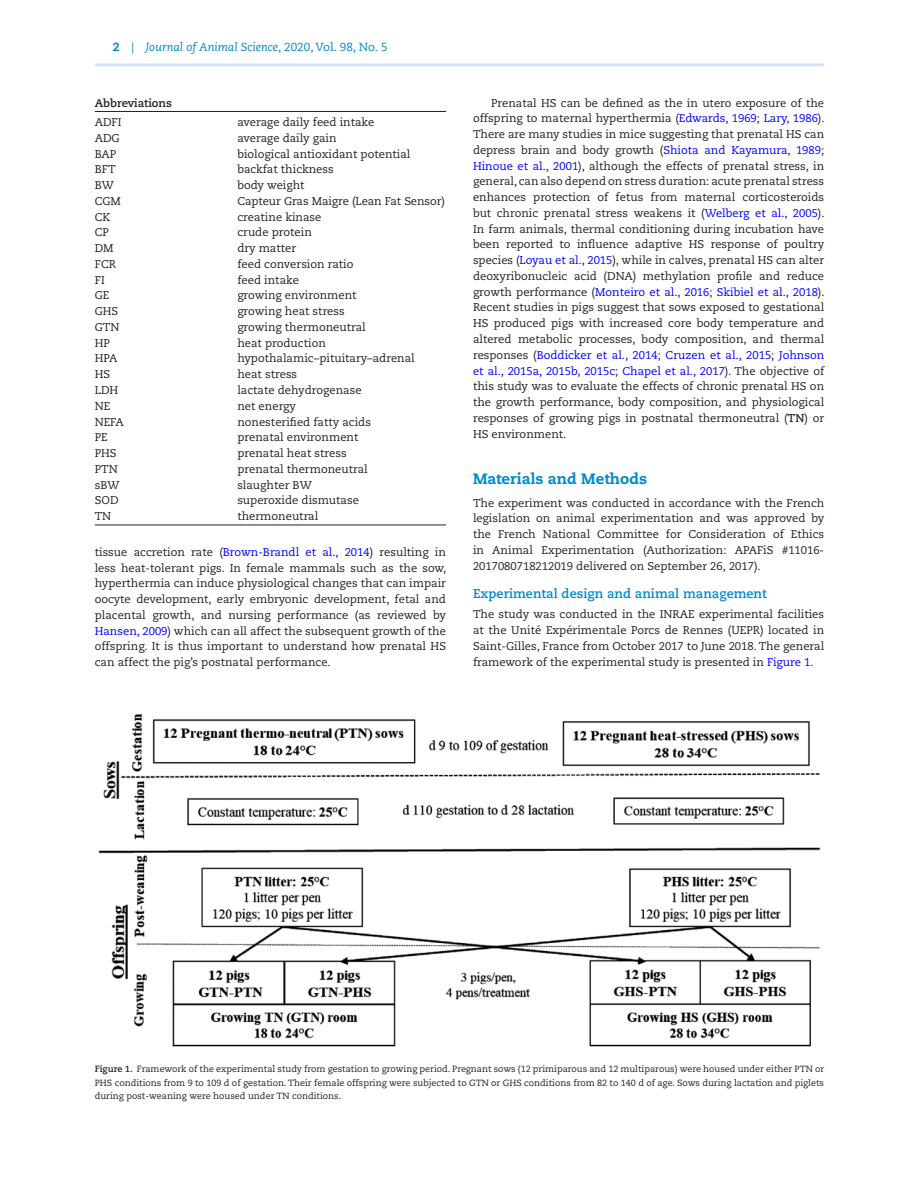
<style>
.page{position:relative;width:919px;height:1187px;background:#fff}
.page>*{position:absolute;margin:0;border:0;box-sizing:border-box;transform-origin:0 0}
.t1{font:800 15px "Caecilia LT Std";color:#0089cf}
.t2{font:700 12.75px "Caecilia LT Std";color:#0089cf}
.t3{font:italic 11.7px "Caecilia LT Std";color:#0089cf}
.t4{font:11.25px/15.8px "Caecilia LT Std";color:#231f20;text-align:justify}
.t5{font:700 11.25px "Caecilia LT Std";color:#231f20}
.t6{font:9px/13.5px "Caecilia LT Std";color:#231f20;text-align:justify}
.s1{font-weight:800;font-style:normal}
.s2{font-style:normal}
.s3{color:#00f}
.s4{font-weight:700}
</style>
<div class="page">
<hr style="left:95px;top:63px;width:729px;height:3px;background:#d4e6f6">
<hr style="left:95px;top:111px;width:351px;height:1px;background:#231f20">
<hr style="left:95px;top:524px;width:351px;height:1px;background:#231f20">
<img style="left:98px;top:713px;width:723px;height:334px">
<p class="t3" style="left:113px;top:41px;width:276px"><span class="s1">2</span> <span class="s2">|</span> Journal of Animal Science<span class="s2">, 2020, Vol. 98, No. 5</span></p>
<p class="t5" style="left:95px;top:96px;width:79px">Abbreviations</p>
<p class="t4" style="left:95px;top:114px;width:28px">ADFI</p>
<p class="t4" style="left:237px;top:114px;width:139px">average daily feed intake</p>
<p class="t4" style="left:95px;top:130px;width:26px">ADG</p>
<p class="t4" style="left:237px;top:130px;width:101px">average daily gain</p>
<p class="t4" style="left:95px;top:146px;width:23px">BAP</p>
<p class="t4" style="left:237px;top:146px;width:174px">biological antioxidant potential</p>
<p class="t4" style="left:95px;top:162px;width:22px">BFT</p>
<p class="t4" style="left:237px;top:162px;width:98px">backfat thickness</p>
<p class="t4" style="left:95px;top:177px;width:21px">BW</p>
<p class="t4" style="left:237px;top:177px;width:69px">body weight</p>
<p class="t4" style="left:95px;top:193px;width:28px">CGM</p>
<p class="t4" style="left:237px;top:193px;width:209px">Capteur Gras Maigre (Lean Fat Sensor)</p>
<p class="t4" style="left:95px;top:209px;width:17px">CK</p>
<p class="t4" style="left:237px;top:209px;width:86px">creatine kinase</p>
<p class="t4" style="left:95px;top:225px;width:16px">CP</p>
<p class="t4" style="left:237px;top:225px;width:76px">crude protein</p>
<p class="t4" style="left:95px;top:240px;width:20px">DM</p>
<p class="t4" style="left:237px;top:240px;width:60px">dry matter</p>
<p class="t4" style="left:95px;top:256px;width:23px">FCR</p>
<p class="t4" style="left:237px;top:256px;width:118px">feed conversion ratio</p>
<p class="t4" style="left:95px;top:272px;width:12px">FI</p>
<p class="t4" style="left:237px;top:272px;width:63px">feed intake</p>
<p class="t4" style="left:95px;top:288px;width:16px">GE</p>
<p class="t4" style="left:237px;top:288px;width:121px">growing environment</p>
<p class="t4" style="left:95px;top:303px;width:25px">GHS</p>
<p class="t4" style="left:237px;top:303px;width:109px">growing heat stress</p>
<p class="t4" style="left:95px;top:319px;width:26px">GTN</p>
<p class="t4" style="left:237px;top:319px;width:130px">growing thermoneutral</p>
<p class="t4" style="left:95px;top:335px;width:17px">HP</p>
<p class="t4" style="left:237px;top:335px;width:90px">heat production</p>
<p class="t4" style="left:95px;top:351px;width:24px">HPA</p>
<p class="t4" style="left:237px;top:351px;width:179px">hypothalamic–pituitary–adrenal</p>
<p class="t4" style="left:95px;top:366px;width:17px">HS</p>
<p class="t4" style="left:237px;top:366px;width:61px">heat stress</p>
<p class="t4" style="left:95px;top:382px;width:25px">LDH</p>
<p class="t4" style="left:237px;top:382px;width:126px">lactate dehydrogenase</p>
<p class="t4" style="left:95px;top:398px;width:17px">NE</p>
<p class="t4" style="left:237px;top:398px;width:60px">net energy</p>
<p class="t4" style="left:95px;top:414px;width:31px">NEFA</p>
<p class="t4" style="left:237px;top:414px;width:135px">nonesterified fatty acids</p>
<p class="t4" style="left:95px;top:429px;width:14px">PE</p>
<p class="t4" style="left:237px;top:429px;width:123px">prenatal environment</p>
<p class="t4" style="left:95px;top:445px;width:23px">PHS</p>
<p class="t4" style="left:237px;top:445px;width:111px">prenatal heat stress</p>
<p class="t4" style="left:95px;top:461px;width:24px">PTN</p>
<p class="t4" style="left:237px;top:461px;width:132px">prenatal thermoneutral</p>
<p class="t4" style="left:95px;top:477px;width:26px">sBW</p>
<p class="t4" style="left:237px;top:477px;width:76px">slaughter BW</p>
<p class="t4" style="left:95px;top:492px;width:25px">SOD</p>
<p class="t4" style="left:237px;top:492px;width:123px">superoxide dismutase</p>
<p class="t4" style="left:95px;top:508px;width:18px">TN</p>
<p class="t4" style="left:237px;top:508px;width:82px">thermoneutral</p>
<p class="t4" style="left:95px;top:544px;width:353px">tissue accretion rate (<span class="s3">Brown-Brandl et al., 2014</span>) resulting in less heat-tolerant pigs. In female mammals such as the sow, hyperthermia can induce physiological changes that can impair oocyte development, early embryonic development, fetal and placental growth, and nursing performance (as reviewed by <span class="s3">Hansen, 2009</span>) which can all affect the subsequent growth of the offspring. It is thus important to understand how prenatal HS can affect the pig’s postnatal performance.</p>
<p class="t4" style="left:473px;top:95px;width:353px;text-indent:18px">Prenatal HS can be defined as the in utero exposure of the offspring to maternal hyperthermia (<span class="s3">Edwards, 1969</span>; <span class="s3">Lary, 1986</span>).<br>There are many studies in mice suggesting that prenatal HS can depress brain and body growth (<span class="s3">Shiota and Kayamura, 1989</span>; <span class="s3">Hinoue et al., 2001</span>), although the effects of prenatal stress, in general, can also depend on stress duration: acute prenatal stress enhances protection of fetus from maternal corticosteroids but chronic prenatal stress weakens it (<span class="s3">Welberg et al., 2005</span>).<br>In farm animals, thermal conditioning during incubation have been reported to influence adaptive HS response of poultry species (<span class="s3">Loyau et al., 2015</span>), while in calves, prenatal HS can alter deoxyribonucleic acid (DNA) methylation profile and reduce growth performance (<span class="s3">Monteiro et al., 2016</span>; <span class="s3">Skibiel et al., 2018</span>).<br>Recent studies in pigs suggest that sows exposed to gestational HS produced pigs with increased core body temperature and altered metabolic processes, body composition, and thermal responses (<span class="s3">Boddicker et al., 2014</span>; <span class="s3">Cruzen et al., 2015</span>; <span class="s3">Johnson et al., 2015a, 2015b, 2015c</span>; <span class="s3">Chapel et al., 2017</span>). The objective of this study was to evaluate the effects of chronic prenatal HS on the growth performance, body composition, and physiological responses of growing pigs in postnatal thermoneutral (<span class="s4">TN</span>) or HS environment.</p>
<h1 class="t1" style="left:473px;top:469px;width:176px">Materials and Methods</h1>
<p class="t4" style="left:473px;top:495px;width:353px">The experiment was conducted in accordance with the French legislation on animal experimentation and was approved by the French National Committee for Consideration of Ethics in Animal Experimentation (Authorization: APAFiS #11016- 2017080718212019 delivered on September 26, 2017).</p>
<p class="t2" style="left:473px;top:586px;width:295px">Experimental design and animal management</p>
<p class="t4" style="left:473px;top:606px;width:353px">The study was conducted in the INRAE experimental facilities at the Unité Expérimentale Porcs de Rennes (UEPR) located in Saint-Gilles, France from October 2017 to June 2018. The general framework of the experimental study is presented in <span class="s3">Figure 1</span>.</p>
<p class="t6" style="left:95px;top:1062px;width:731px"><span class="s4">Figure 1.</span> Framework of the experimental study from gestation to growing period. Pregnant sows (12 primiparous and 12 multiparous) were housed under either PTN or PHS conditions from 9 to 109 d of gestation. Their female offspring were subjected to GTN or GHS conditions from 82 to 140 d of age. Sows during lactation and piglets during post-weaning were housed under TN conditions.</p>
</div>
